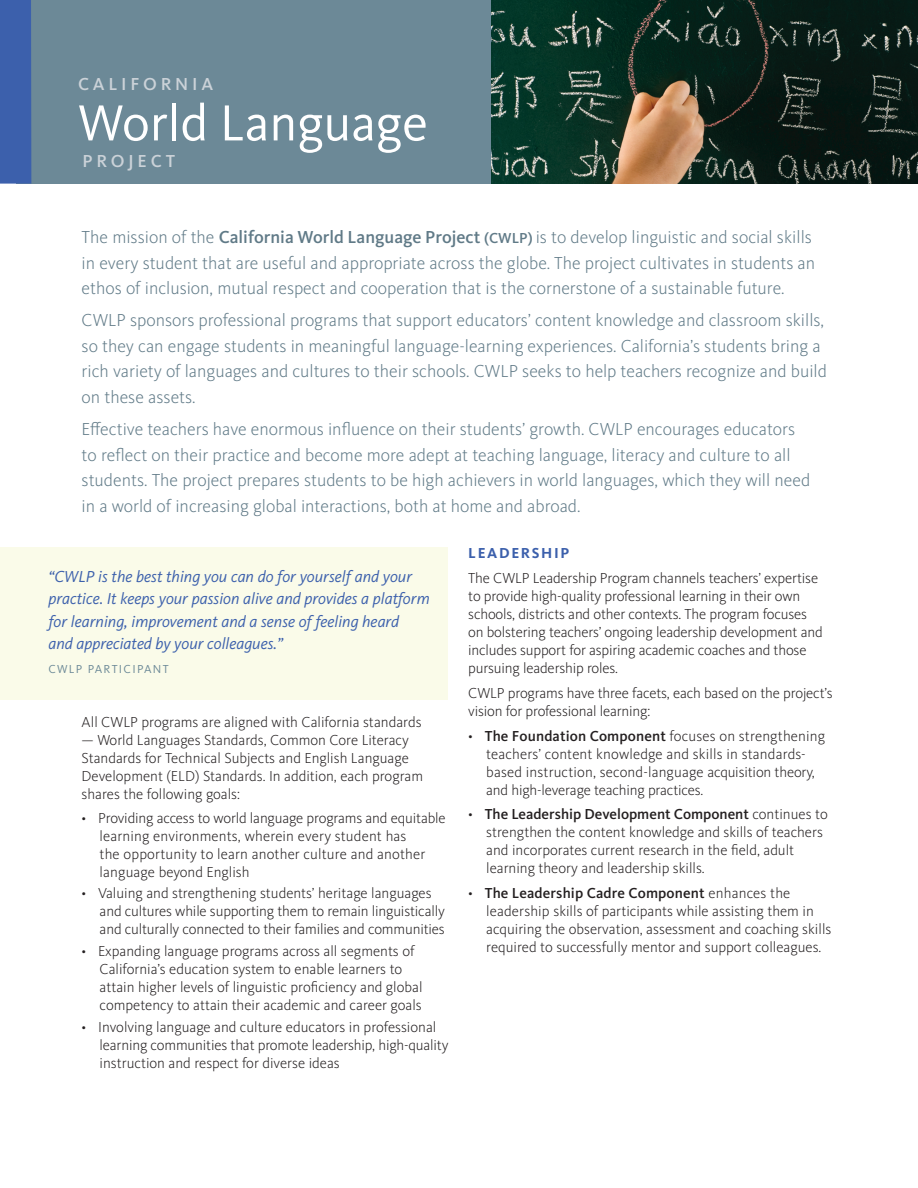
<style>
.page{position:relative;width:918px;height:1188px;background:#fff}
.page>*{position:absolute;margin:0;border:0;box-sizing:border-box;transform-origin:0 0}
.t1{font:52.5px "Kievit OT";color:#fff}
.t2{font:300 18px/25.5px "Kievit OT";color:#607a87}
.t3{font:500 18px "Kievit OT";letter-spacing:.21em;color:#cbd2d8}
.t4{font:italic 16.5px/22.5px "Kievit OT";color:#3c60ac}
.bullets{font:300 15px/18px "Kievit OT";color:#231f20}
.copy{font:300 15px/18px "Kievit OT";color:#231f20}
.SUB_HEADERS{font:700 15px "Kievit OT";letter-spacing:.11em;color:#3c60ac}
.t5{font:12px "Kievit OT";letter-spacing:.11em;color:#6c8997}
.s1{font-weight:500}
.s2{font-weight:500;font-size:15px}
</style>
<div class="page">
<img style="left:490px;top:0;width:428px;height:184px">
<div style="left:16px;top:0;width:474px;height:184px;background:#6c8997"></div>
<div style="left:0;top:0;width:31px;height:184px;background:#3c60ac"></div>
<div style="left:0;top:547px;width:448px;height:152px;background:#fafbe9"></div>
<p class="t3" style="left:78px;top:74px;width:137px">CALIFORNIA</p>
<p class="t1" style="left:78px;top:94px;width:352px">World Language</p>
<p class="t3" style="left:82px;top:151px;width:94px">PROJECT</p>
<p class="t2" style="left:82px;top:225px;width:735px">The mission of the <span class="s1">California World Language Project</span> <span class="s2">(CWLP)</span> is to develop linguistic and social skills in every student that are useful and appropriate across the globe. The project cultivates in students an ethos of inclusion, mutual respect and cooperation that is the cornerstone of a sustainable future.</p>
<p class="t2" style="left:82px;top:308px;width:747px">CWLP sponsors professional programs that support educators’ content knowledge and classroom skills, so they can engage students in meaningful language-learning experiences. California’s students bring a rich variety of languages and cultures to their schools. CWLP seeks to help teachers recognize and build on these assets.</p>
<p class="t2" style="left:82px;top:417px;width:730px">Effective teachers have enormous influence on their students’ growth. CWLP encourages educators to reflect on their practice and become more adept at teaching language, literacy and culture to all students. The project prepares students to be high achievers in world languages, which they will need in a world of increasing global interactions, both at home and abroad.</p>
<p class="t4" style="left:48px;top:565px;width:383px">“CWLP is the best thing you can do for yourself and your practice. It keeps your passion alive and provides a platform for learning, improvement and a sense of feeling heard<br>and appreciated by your colleagues.”</p>
<p class="t5" style="left:48px;top:662px;width:122px">CWLP PARTICIPANT</p>
<p class="copy" style="left:82px;top:713px;width:341px">All CWLP programs are aligned with California standards</p>
<p class="copy" style="left:82px;top:731px;width:343px">— World Languages Standards, Common Core Literacy Standards for Technical Subjects and English Language Development (ELD) Standards. In addition, each program shares the following goals:</p>
<p class="bullets" style="left:100px;top:810px;width:348px;text-indent:-18px">• Providing access to world language programs and equitable learning environments, wherein every student has<br>the opportunity to learn another culture and another language beyond English</p>
<p class="bullets" style="left:100px;top:885px;width:347px;text-indent:-18px">• Valuing and strengthening students’ heritage languages and cultures while supporting them to remain linguistically and culturally connected to their families and communities</p>
<p class="bullets" style="left:100px;top:942px;width:324px;text-indent:-18px">• Expanding language programs across all segments of California’s education system to enable learners to attain higher levels of linguistic proficiency and global competency to attain their academic and career goals</p>
<p class="bullets" style="left:100px;top:1018px;width:350px;text-indent:-18px">• Involving language and culture educators in professional learning communities that promote leadership, high-quality instruction and respect for diverse ideas</p>
<p class="SUB_HEADERS" style="left:468px;top:545px;width:103px">LEADERSHIP</p>
<p class="bullets" style="left:468px;top:569px;width:356px">The CWLP Leadership Program channels teachers’ expertise to provide high-quality professional learning in their own schools, districts and other contexts. The program focuses on bolstering teachers’ ongoing leadership development and includes support for aspiring academic coaches and those pursuing leadership roles.</p>
<p class="bullets" style="left:468px;top:684px;width:366px">CWLP programs have three facets, each based on the project’s vision for professional learning:</p>
<p class="bullets" style="left:486px;top:727px;width:340px;text-indent:-18px">• <span class="s1">The Foundation Component</span> focuses on strengthening teachers’ content knowledge and skills in standards&shy;based instruction, second-language acquisition theory, and high-leverage teaching practices.</p>
<p class="bullets" style="left:486px;top:806px;width:343px;text-indent:-18px">• <span class="s1">The Leadership Development Component</span> continues to strengthen the content knowledge and skills of teachers and incorporates current research in the field, adult learning theory and leadership skills.</p>
<p class="bullets" style="left:486px;top:884px;width:347px;text-indent:-18px">• <span class="s1">The Leadership Cadre Component</span> enhances the leadership skills of participants while assisting them in acquiring the observation, assessment and coaching skills required to successfully mentor and support colleagues.</p>
</div>
